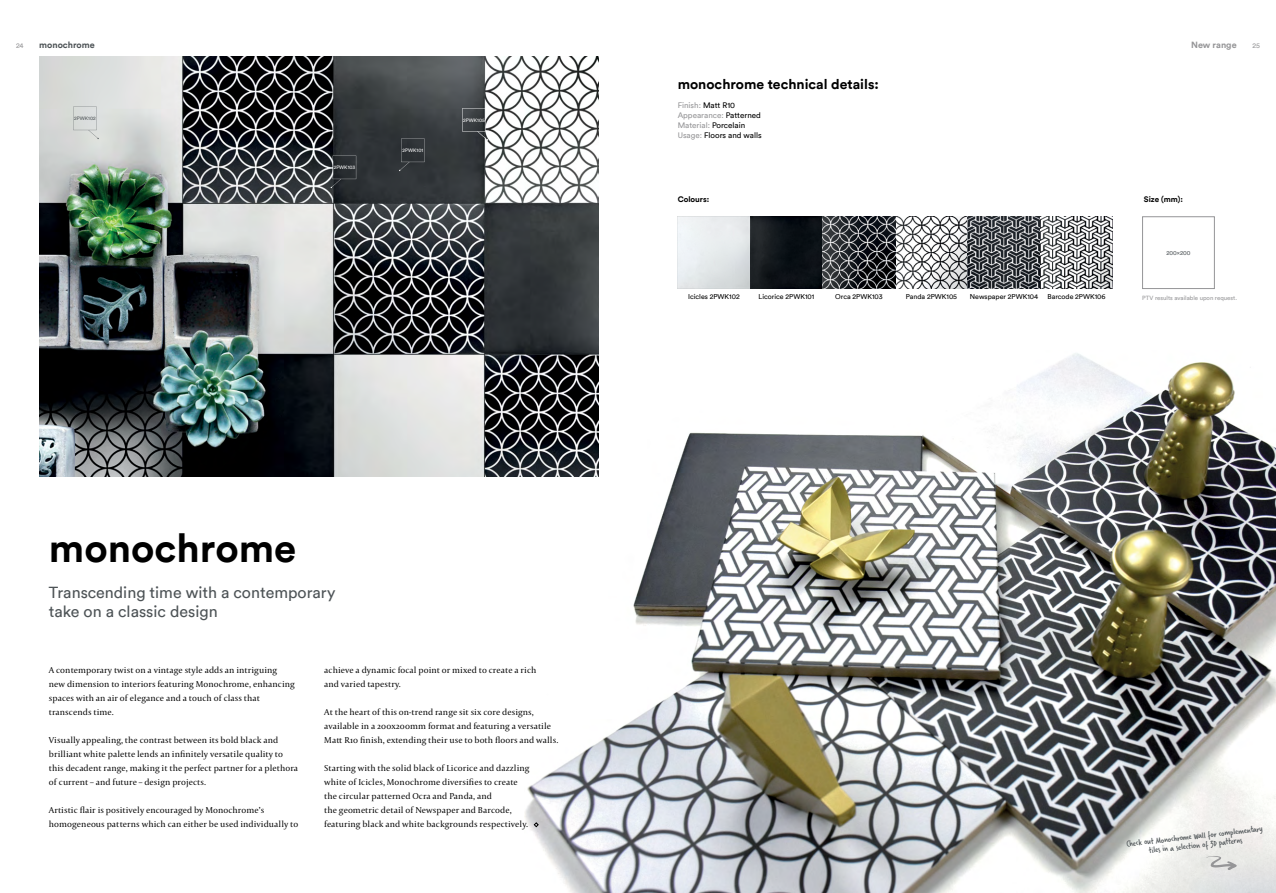
<style>
.page{position:relative;width:1276px;height:893px;background:#fff}
.page>*{position:absolute;margin:0;border:0;box-sizing:border-box;transform-origin:0 0}
.t1{font:700 40px "Circular";color:#000}
.t2{font:16px/19px "Circular";color:#4d5356}
.t3{font:700 14px "Circular";color:#000}
.t4{font:9px/14px "Capitolium 2";letter-spacing:.01em;color:#000}
.t5{font:9px/9.1px "Verveine";color:#4d5356;text-align:center}
.t6{font:700 9px "Circular";color:#4d5356}
.t7{font:700 9px "Circular";color:#959597}
.t8{font:8px/10px "Circular";color:#000}
.t9{font:700 8px "Circular";color:#000}
.t10{font:7px "Circular";color:#000}
.t11{font:7px "Circular";color:#959597}
.t12{font:6px "Circular";color:#959597}
.t13{font:6px "Circular";color:#4d5356}
.t14{font:5px "Circular";color:#fff}
.t15{font:5px "Circular";color:#4d5356}
.s1{color:#959597}
</style>
<div class="page">
<img style="left:524px;top:350px;width:752px;height:543px">
<img style="left:677px;top:216px;width:435px;height:73px">
<div style="left:1142px;top:216px;width:72px;height:73px;background:#fff;border:1px solid #959597"></div>
<img style="left:40px;top:57px;width:558px;height:420px">
<svg style="left:534px;top:822px;width:4px;height:5px"></svg>
<svg style="left:1206px;top:856px;width:30px;height:14px"></svg>
<svg style="left:73px;top:107px;width:26px;height:32px"></svg>
<svg style="left:331px;top:156px;width:25px;height:32px"></svg>
<svg style="left:399px;top:139px;width:25px;height:32px"></svg>
<svg style="left:462px;top:108px;width:26px;height:33px"></svg>
<p class="t11" style="left:16px;top:41px;width:9px">24</p>
<p class="t6" style="left:39px;top:39px;width:57px">monochrome</p>
<p class="t7" style="left:1191px;top:39px;width:47px">New range</p>
<p class="t11" style="left:1252px;top:41px;width:9px">25</p>
<p class="t15" style="left:74px;top:115px;width:23px">2PWK102</p>
<p class="t14" style="left:334px;top:164px;width:23px">2PWK103</p>
<p class="t14" style="left:402px;top:147px;width:22px">2PWK101</p>
<p class="t14" style="left:463px;top:117px;width:23px">2PWK105</p>
<h1 class="t1" style="left:49px;top:520px;width:249px">monochrome</h1>
<h2 class="t2" style="left:49px;top:582px;width:288px">Transcending time with a contemporary take on a classic design</h2>
<p class="t4" style="left:49px;top:663px;width:247px">A contemporary twist on a vintage style adds an intriguing new dimension to interiors featuring Monochrome, enhancing spaces with an air of elegance and a touch of class that transcends time.</p>
<p class="t4" style="left:49px;top:733px;width:251px">Visually appealing, the contrast between its bold black and brilliant white palette lends an infinitely versatile quality to this decadent range, making it the perfect partner for a plethora of current – and future – design projects.</p>
<p class="t4" style="left:49px;top:803px;width:251px">Artistic flair is positively encouraged by Monochrome’s homogeneous patterns which can either be used individually to</p>
<p class="t4" style="left:324px;top:663px;width:214px">achieve a dynamic focal point or mixed to create a rich and varied tapestry.</p>
<p class="t4" style="left:324px;top:705px;width:235px">At the heart of this on-trend range sit six core designs, available in a 200x200mm format and featuring a versatile<br>Matt R10 finish, extending their use to both floors and walls.</p>
<p class="t4" style="left:324px;top:761px;width:207px">Starting with the solid black of Licorice and dazzling white of Icicles, Monochrome diversifies to create the circular patterned Ocra and Panda, and<br>the geometric detail of Newspaper and Barcode, featuring black and white backgrounds respectively.</p>
<h3 class="t3" style="left:677px;top:74px;width:203px">monochrome technical details:</h3>
<p class="t8" style="left:677px;top:100px;width:86px"><span class="s1">Finish:</span> Matt R10<br><span class="s1">Appearance:</span> Patterned<br><span class="s1">Material:</span> Porcelain<br><span class="s1">Usage:</span> Floors and walls</p>
<p class="t9" style="left:677px;top:194px;width:33px">Colours:</p>
<p class="t9" style="left:1144px;top:194px;width:41px">Size (mm):</p>
<p class="t10" style="left:688px;top:292px;width:53px">Icicles 2PWK102</p>
<p class="t10" style="left:758px;top:292px;width:57px">Licorice 2PWK101</p>
<p class="t10" style="left:835px;top:292px;width:49px">Orca 2PWK103</p>
<p class="t10" style="left:906px;top:292px;width:53px">Panda 2PWK105</p>
<p class="t10" style="left:970px;top:292px;width:70px">Newspaper 2PWK104</p>
<p class="t10" style="left:1047px;top:292px;width:60px">Barcode 2PWK106</p>
<p class="t13" style="left:1166px;top:249px;width:26px">200x200</p>
<p class="t12" style="left:1142px;top:294px;width:96px">PTV results available upon request.</p>
<p class="t5" style="left:1126px;top:839px;width:139px;rotate:-6deg">Check out Monochrome Wall for complementary tiles in a selection of 3D patterns</p>
</div>
